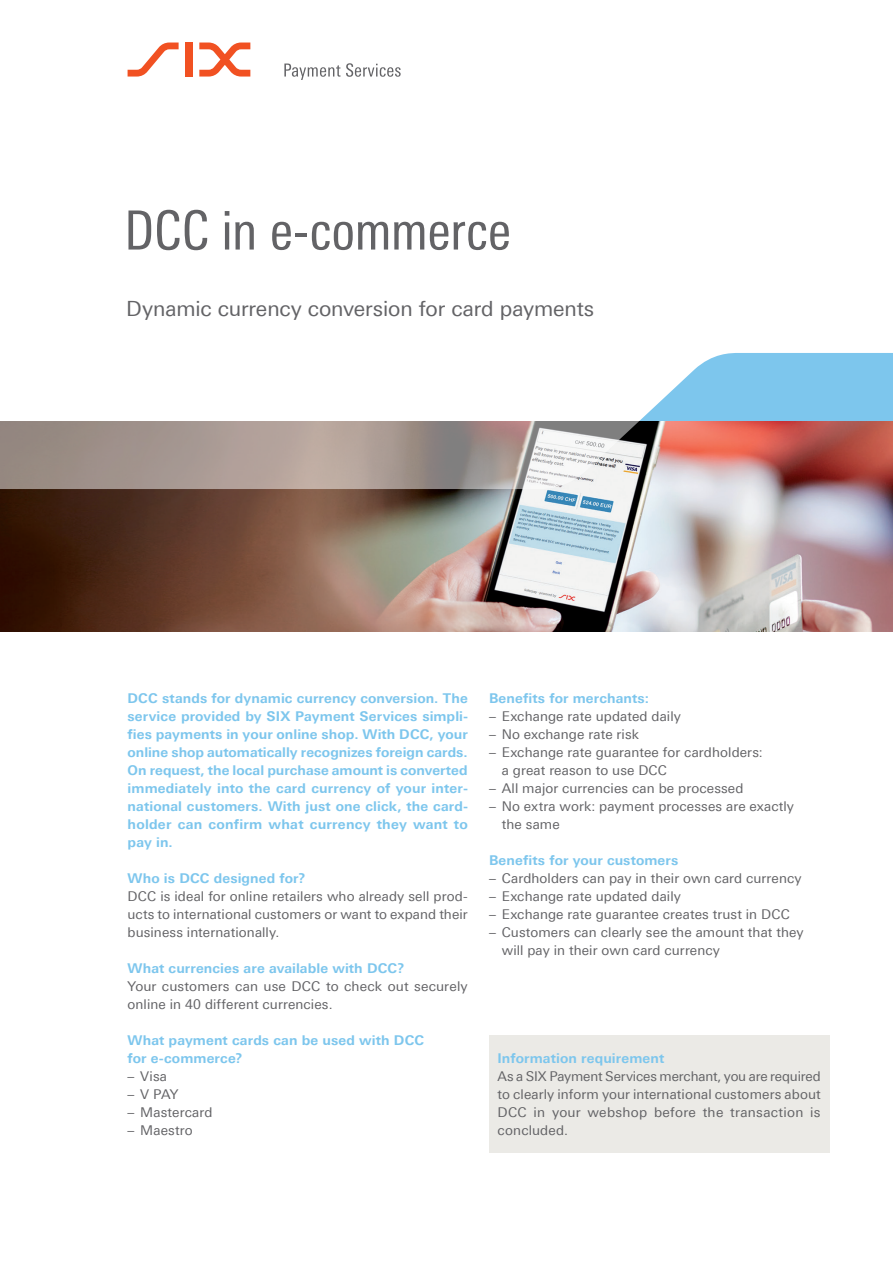
<style>
.page{position:relative;width:893px;height:1263px;background:#fff}
.page>*{position:absolute;margin:0;border:0;box-sizing:border-box;transform-origin:0 0}
.t1{font:54px "Linotype Univers 420 Cn";letter-spacing:-.01em;color:#636366}
.t2{font:21px "Linotype Univers 430";letter-spacing:-.005em;color:#636366}
.t3{font:13.5px/18px "Linotype Univers 430";letter-spacing:.01em;color:#636366}
.t4{font:700 13.5px/18px "Linotype Univers 630";letter-spacing:.01em;color:#7dc6ed;text-align:justify}
</style>
<div class="page">
<svg style="left:128px;top:43px;width:51px;height:34px"></svg>
<div style="left:185px;top:43px;width:8px;height:34px;background:#f15122"></div>
<svg style="left:199px;top:43px;width:51px;height:34px"></svg>
<svg style="left:284px;top:63px;width:117px;height:17px"></svg>
<div style="left:489px;top:1035px;width:340px;height:118px;background:#ebeae6"></div>
<img style="left:0;top:489px;width:893px;height:142px">
<svg style="left:0;top:353px;width:893px;height:136px"></svg>
<h1 class="t1" style="left:124px;top:199px;width:389px">DCC in e-commerce</h1>
<h2 class="t2" style="left:126px;top:296px;width:469px">Dynamic currency conversion for card payments</h2>
<p class="t4" style="left:128px;top:689px;width:342px">DCC stands for dynamic currency conversion. The service provided by SIX Payment Services simpli&shy;fies payments in your online shop. With DCC, your online shop automatically recognizes foreign cards.<br>On request, the local purchase amount is converted immediately into the card currency of your inter&shy;national customers. With just one click, the card&shy;holder can confirm what currency they want to pay in.</p>
<p class="t4" style="left:128px;top:869px;width:179px">Who is DCC designed for?</p>
<p class="t3" style="left:128px;top:887px;width:342px;text-align:justify">DCC is ideal for online retailers who already sell prod&shy;ucts to international customers or want to expand their business internationally.</p>
<p class="t4" style="left:128px;top:959px;width:278px">What currencies are available with DCC?</p>
<p class="t3" style="left:128px;top:977px;width:342px">Your customers can use DCC to check out securely online in 40 different currencies.</p>
<p class="t4" style="left:128px;top:1031px;width:298px">What payment cards can be used with DCC for e-commerce?</p>
<p class="t3" style="left:128px;top:1067px;width:41px">– Visa</p>
<p class="t3" style="left:128px;top:1085px;width:52px">– V PAY</p>
<p class="t3" style="left:128px;top:1103px;width:86px">– Mastercard</p>
<p class="t3" style="left:128px;top:1121px;width:67px">– Maestro</p>
<p class="t4" style="left:489px;top:689px;width:161px">Benefits for merchants:</p>
<p class="t3" style="left:489px;top:707px;width:193px">– Exchange rate updated daily</p>
<p class="t3" style="left:489px;top:725px;width:152px">– No exchange rate risk</p>
<p class="t3" style="left:502px;top:743px;width:263px;text-indent:-13px">– Exchange rate guarantee for cardholders: a great reason to use DCC</p>
<p class="t3" style="left:489px;top:779px;width:256px">– All major currencies can be processed</p>
<p class="t3" style="left:502px;top:797px;width:294px;text-indent:-13px">– No extra work: payment processes are exactly the same</p>
<p class="t4" style="left:489px;top:851px;width:191px">Benefits for your customers</p>
<p class="t3" style="left:489px;top:869px;width:314px">– Cardholders can pay in their own card currency</p>
<p class="t3" style="left:489px;top:887px;width:193px">– Exchange rate updated daily</p>
<p class="t3" style="left:489px;top:905px;width:302px">– Exchange rate guarantee creates trust in DCC</p>
<p class="t3" style="left:502px;top:923px;width:303px;text-indent:-13px">– Customers can clearly see the amount that they will pay in their own card currency</p>
<p class="t4" style="left:497px;top:1049px;width:168px">Information requirement</p>
<p class="t3" style="left:497px;top:1067px;width:325px;text-align:justify">As a SIX Payment Services merchant, you are required to clearly inform your international customers about DCC in your webshop before the transaction is concluded.</p>
</div>
